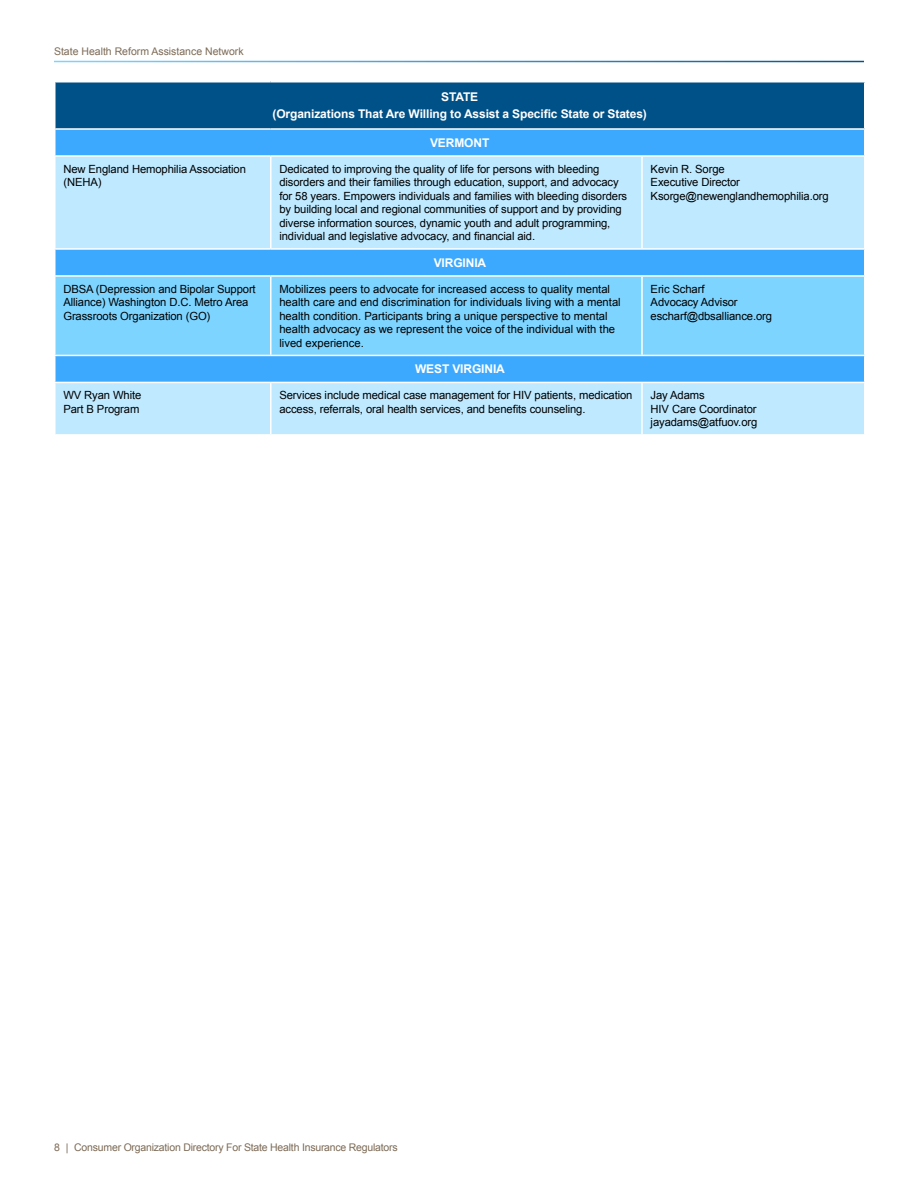
<style>
.page{position:relative;width:918px;height:1188px;background:#fff}
.page>*{position:absolute;margin:0;border:0;box-sizing:border-box;transform-origin:0 0}
.t1{font:700 12px/16.8px "Arial";letter-spacing:-.01em;color:#fff;text-align:center}
.t2{font:11.25px/13.5px "Arial";letter-spacing:-.01em;color:#000}
.t3{font:10.5px "Arial";letter-spacing:-.02em;color:#7c6a55}
.t4{font:10.5px "Arial";color:#7c6a55}
</style>
<div class="page">
<div style="left:55px;top:82px;width:810px;height:47px;background:#005187"></div>
<div style="left:56px;top:130px;width:808px;height:25px;background:#3ca9ff"></div>
<svg style="left:56px;top:157px;width:808px;height:277px;background:#9cd8ff"></svg>
<div style="left:56px;top:277px;width:808px;height:78px;background:#7dd4ff"></div>
<hr style="left:270px;top:157px;width:2px;height:91px;background:#fff">
<hr style="left:641px;top:157px;width:2px;height:91px;background:#fff">
<hr style="left:270px;top:277px;width:2px;height:78px;background:#fff">
<hr style="left:641px;top:277px;width:2px;height:78px;background:#fff">
<hr style="left:270px;top:383px;width:2px;height:51px;background:#fff">
<hr style="left:641px;top:383px;width:2px;height:51px;background:#fff">
<hr style="left:54px;top:128px;width:217px;height:2px;background:#fff">
<hr style="left:271px;top:128px;width:371px;height:2px;background:#fff">
<hr style="left:642px;top:128px;width:224px;height:2px;background:#fff">
<hr style="left:54px;top:275px;width:217px;height:2px;background:#fff">
<hr style="left:271px;top:275px;width:371px;height:2px;background:#fff">
<hr style="left:642px;top:275px;width:224px;height:2px;background:#fff">
<hr style="left:54px;top:355px;width:217px;height:1px;background:#fff">
<hr style="left:271px;top:355px;width:371px;height:1px;background:#fff">
<hr style="left:642px;top:355px;width:224px;height:1px;background:#fff">
<hr style="left:54px;top:382px;width:217px;height:1px;background:#fff">
<hr style="left:271px;top:382px;width:371px;height:1px;background:#fff">
<hr style="left:642px;top:382px;width:224px;height:1px;background:#fff">
<hr style="left:54px;top:82px;width:2px;height:46px;background:#fff">
<hr style="left:864px;top:82px;width:2px;height:46px;background:#fff">
<hr style="left:54px;top:248px;width:217px;height:2px;background:#fff">
<hr style="left:271px;top:248px;width:371px;height:2px;background:#fff">
<hr style="left:642px;top:248px;width:224px;height:2px;background:#fff">
<p class="t4" style="left:54px;top:44px;width:191px">State Health Reform Assistance Network</p>
<p class="t1" style="left:273px;top:89px;width:376px">STATE<br>(Organizations That Are Willing to Assist a Specific State or States)</p>
<p class="t1" style="left:430px;top:135px;width:61px">VERMONT</p>
<p class="t2" style="left:63px;top:162px;width:184px">New England Hemophilia Association (NEHA)</p>
<p class="t2" style="left:279px;top:162px;width:349px">Dedicated to improving the quality of life for persons with bleeding disorders and their families through education, support, and advocacy for 58 years. Empowers individuals and families with bleeding disorders by building local and regional communities of support and by providing diverse information sources, dynamic youth and adult programming, individual and legislative advocacy, and financial aid.</p>
<p class="t2" style="left:651px;top:162px;width:180px">Kevin R. Sorge<br>Executive Director<br>Ksorge@newenglandhemophilia.org</p>
<p class="t1" style="left:434px;top:255px;width:54px">VIRGINIA</p>
<p class="t2" style="left:63px;top:282px;width:194px">DBSA (Depression and Bipolar Support<br>Alliance) Washington D.C. Metro Area<br>Grassroots Organization (GO)</p>
<p class="t2" style="left:279px;top:282px;width:343px">Mobilizes peers to advocate for increased access to quality mental health care and end discrimination for individuals living with a mental health condition. Participants bring a unique perspective to mental health advocacy as we represent the voice of the individual with the lived experience.</p>
<p class="t2" style="left:651px;top:282px;width:123px">Eric Scharf<br>Advocacy Advisor escharf@dbsalliance.org</p>
<p class="t1" style="left:415px;top:361px;width:91px">WEST VIRGINIA</p>
<p class="t2" style="left:63px;top:389px;width:80px">WV Ryan White<br>Part B Program</p>
<p class="t2" style="left:279px;top:389px;width:355px">Services include medical case management for HIV patients, medication access, referrals, oral health services, and benefits counseling.</p>
<p class="t2" style="left:651px;top:389px;width:108px">Jay Adams<br>HIV Care Coordinator jayadams@atfuov.org</p>
<p class="t3" style="left:54px;top:1140px;width:345px">8 | Consumer Organization Directory For State Health Insurance Regulators</p>
</div>
